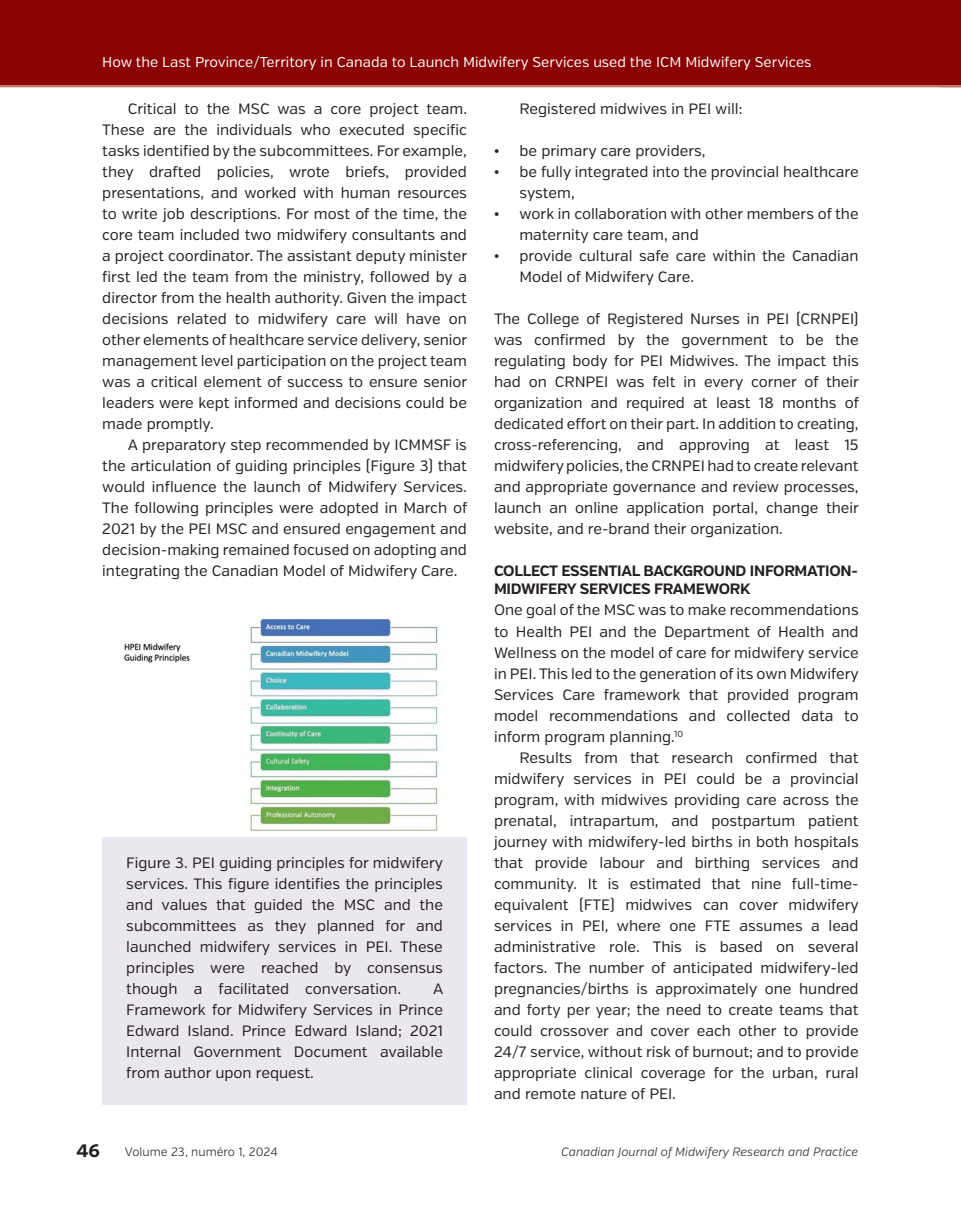
<style>
.page{position:relative;width:961px;height:1231px;background:#fff}
.page>*{position:absolute;margin:0;border:0;box-sizing:border-box;transform-origin:0 0}
.t1{font:700 18px "Verb";color:#231f20}
.t2{font:15px/21px "Verb";color:#231f20;text-align:justify}
.t3{font:700 15px/18px "Verb";letter-spacing:-.02em;color:#231f20}
.t4{font:14.25px "Verb";color:#fff}
.t5{font:italic 300 12px "Verb";color:#231f20}
.t6{font:300 12px "Verb";color:#231f20}
.s1{font-family:"Times New Roman"}
</style>
<div class="page">
<hr style="left:0;top:84px;width:961px;height:3px;background:#c27660">
<div style="left:0;top:0;width:961px;height:84px;background:#8b0202"></div>
<img style="left:124px;top:617px;width:315px;height:214px">
<div style="left:102px;top:837px;width:365px;height:267px;background:#eae7ee"></div>
<p class="t4" style="left:102px;top:54px;width:710px">How the Last Province/Territory in Canada to Launch Midwifery Services used the ICM Midwifery Services</p>
<p class="t2" style="left:102px;top:99px;width:366px;text-indent:26px">Critical to the MSC was a core project team.<br>These are the individuals who executed specific tasks identified by the subcommittees. For example, they drafted policies, wrote briefs, provided presentations, and worked with human resources to write job descriptions. For most of the time, the core team included two midwifery consultants and a project coordinator. The assistant deputy minister first led the team from the ministry, followed by a director from the health authority. Given the impact decisions related to midwifery care will have on other elements of healthcare service delivery, senior management level participation on the project team was a critical element of success to ensure senior leaders were kept informed and decisions could be made promptly.</p>
<p class="t2" style="left:102px;top:435px;width:366px;text-indent:26px">A preparatory step recommended by ICMMSF is the articulation of guiding principles (Figure 3) that would influence the launch of Midwifery Services.<br>The following principles were adopted in March of 2021 by the PEI MSC and ensured engagement and decision-making remained focused on adopting and integrating the Canadian Model of Midwifery Care.</p>
<p class="t2" style="left:519px;top:99px;width:224px">Registered midwives in PEI will:</p>
<p class="t2" style="left:494px;top:141px;width:213px"><span class="s1">•</span> be primary care providers,</p>
<p class="t2" style="left:519px;top:162px;width:341px;text-indent:-26px"><span class="s1">•</span> be fully integrated into the provincial healthcare system,</p>
<p class="t2" style="left:519px;top:204px;width:340px;text-indent:-26px"><span class="s1">•</span> work in collaboration with other members of the maternity care team, and</p>
<p class="t2" style="left:519px;top:246px;width:341px;text-indent:-26px"><span class="s1">•</span> provide cultural safe care within the Canadian<br>Model of Midwifery Care.</p>
<p class="t2" style="left:494px;top:309px;width:366px">The College of Registered Nurses in PEI (CRNPEI) was confirmed by the government to be the regulating body for PEI Midwives. The impact this had on CRNPEI was felt in every corner of their organization and required at least 18 months of dedicated effort on their part. In addition to creating, cross-referencing, and approving at least 15 midwifery policies, the CRNPEI had to create relevant and appropriate governance and review processes, launch an online application portal, change their website, and re-brand their organization.</p>
<p class="t3" style="left:494px;top:562px;width:365px">COLLECT ESSENTIAL BACKGROUND INFORMATION-<br>MIDWIFERY SERVICES FRAMEWORK</p>
<p class="t2" style="left:494px;top:600px;width:366px">One goal of the MSC was to make recommendations to Health PEI and the Department of Health and Wellness on the model of care for midwifery service in PEI. This led to the generation of its own Midwifery Services Care framework that provided program model recommendations and collected data to inform program planning.<sup>10</sup></p>
<p class="t2" style="left:494px;top:747px;width:366px;text-indent:26px">Results from that research confirmed that midwifery services in PEI could be a provincial program, with midwives providing care across the prenatal, intrapartum, and postpartum patient journey with midwifery-led births in both hospitals that provide labour and birthing services and community. It is estimated that nine full-time&shy;equivalent (FTE) midwives can cover midwifery services in PEI, where one FTE assumes a lead administrative role. This is based on several factors. The number of anticipated midwifery-led pregnancies/births is approximately one hundred and forty per year; the need to create teams that could crossover and cover each other to provide 24/7 service, without risk of burnout; and to provide appropriate clinical coverage for the urban, rural and remote nature of PEI.</p>
<p class="t2" style="left:126px;top:852px;width:318px">Figure 3. PEI guiding principles for midwifery services. This figure identifies the principles and values that guided the MSC and the subcommittees as they planned for and launched midwifery services in PEI. These principles were reached by consensus though a facilitated conversation.</p>
<p class="t2" style="left:126px;top:978px;width:318px;text-indent:307px">A Framework for Midwifery Services in Prince Edward Island. Prince Edward Island; 2021<br>Internal Government Document available from author upon request.</p>
<p class="t1" style="left:76px;top:1139px;width:25px">46</p>
<p class="t6" style="left:125px;top:1144px;width:154px">Volume 23, numéro 1, 2024</p>
<p class="t5" style="left:561px;top:1144px;width:298px">Canadian Journal of Midwifery Research and Practice</p>
</div>
